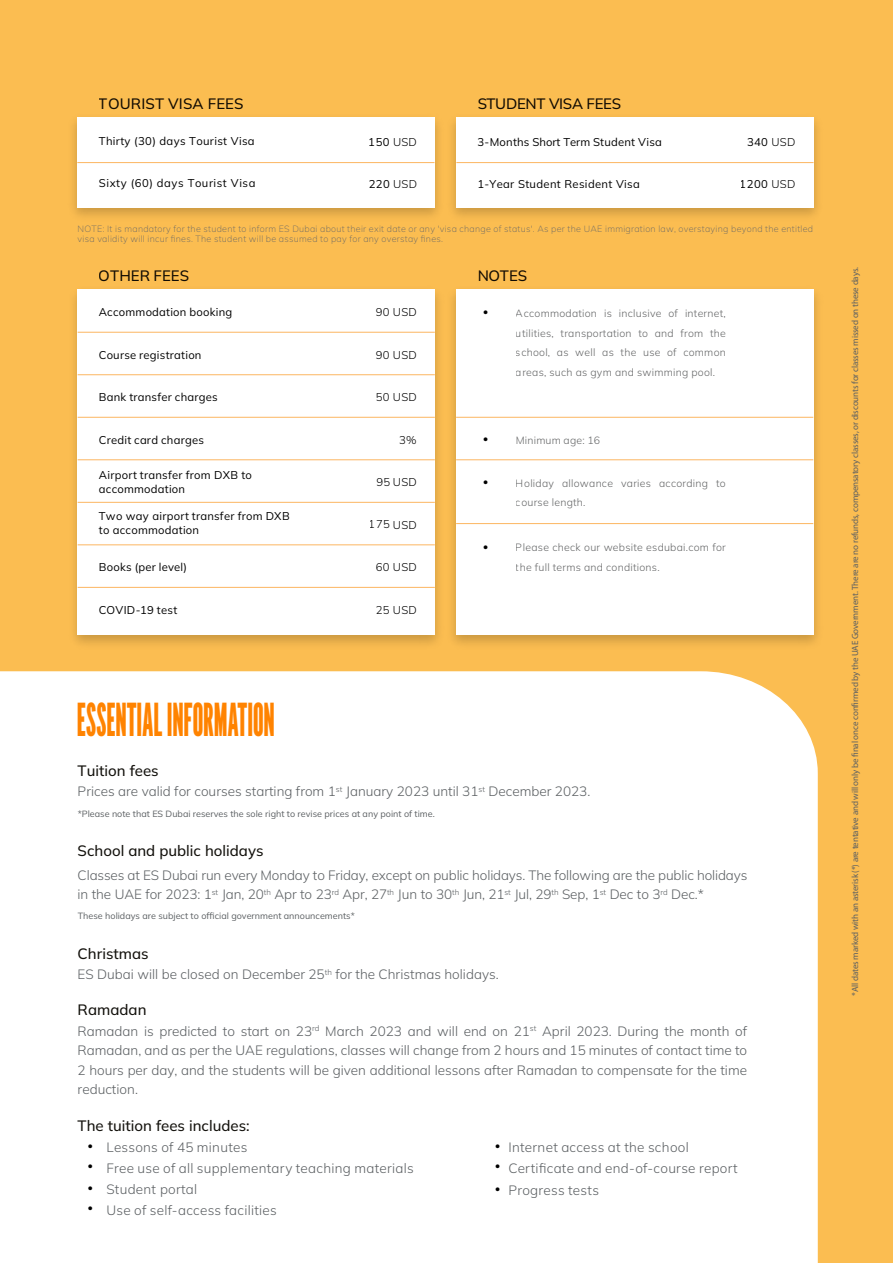
<style>
.page{position:relative;width:893px;height:1263px;background:#fbbd51}
.page>*{position:absolute;margin:0;border:0;box-sizing:border-box;transform-origin:0 0}
.t1{font:condensed 45.3px "League Gothic";letter-spacing:-.01em;color:#ff8300}
.t2{font:18px/21px "Myriad Pro";color:#000;text-align:justify}
.t3{font:500 15px "Mulish";color:#13110c}
.t4{font:500 15px "Mulish";letter-spacing:-.02em;color:#13110c}
.t5{font:300 13.5px/19.5px "Mulish";color:#5b5f62;text-align:justify}
.t6{font:300 13.5px/21.3px "Mulish";letter-spacing:.02em;color:#5b5f62}
.t7{font:11.25px/13.5px "Mulish";letter-spacing:.02em;color:#000}
.t8{font:300 11.25px "Mulish";letter-spacing:.03em;color:#000}
.t9{font:11.25px "Mulish";letter-spacing:.05em;color:#000}
.t10{font:300 10.5px/19.5px "Mulish";letter-spacing:.02em;color:#656667}
.t11{font:200 9px/10.8px "Mulish";letter-spacing:.03em;color:#646566}
.t12{font:9px "Myriad Pro";letter-spacing:-.015em;color:#5b5f62}
.t13{font:9px "Mulish";color:#5b5f62}
.s1{font-weight:300}
</style>
<div class="page">
<div style="left:0;top:671px;width:818px;height:592px;background:#fff"></div>
<img style="left:452px;top:289px;width:366px;height:355px">
<div style="left:456px;top:290px;width:357px;height:345px;background:#fff"></div>
<img style="left:74px;top:289px;width:365px;height:355px">
<div style="left:78px;top:290px;width:357px;height:345px;background:#fff"></div>
<hr style="left:78px;top:332px;width:357px;height:1px;background:#fcb661">
<hr style="left:78px;top:374px;width:357px;height:1px;background:#fcb661">
<hr style="left:78px;top:417px;width:357px;height:1px;background:#fcb661">
<hr style="left:456px;top:417px;width:357px;height:1px;background:#fcb661">
<hr style="left:78px;top:459px;width:357px;height:1px;background:#fcb661">
<hr style="left:456px;top:459px;width:357px;height:1px;background:#fcb661">
<hr style="left:78px;top:502px;width:357px;height:1px;background:#fcb661">
<hr style="left:78px;top:544px;width:357px;height:1px;background:#fcb661">
<hr style="left:456px;top:523px;width:357px;height:1px;background:#fcb661">
<hr style="left:78px;top:587px;width:357px;height:1px;background:#fcb661">
<img style="left:452px;top:117px;width:366px;height:100px">
<div style="left:456px;top:117px;width:357px;height:91px;background:#fff"></div>
<img style="left:73px;top:117px;width:366px;height:100px">
<div style="left:77px;top:117px;width:357px;height:91px;background:#fff"></div>
<hr style="left:456px;top:162px;width:357px;height:1px;background:#fcb661">
<hr style="left:77px;top:162px;width:357px;height:1px;background:#fcb661">
<p class="t3" style="left:99px;top:93px;width:146px">TOURIST VISA FEES</p>
<p class="t4" style="left:477px;top:93px;width:145px">STUDENT VISA FEES</p>
<p class="t7" style="left:99px;top:133px;width:157px">Thirty (30) days Tourist Visa</p>
<p class="t9" style="left:99px;top:175px;width:158px">Sixty (60) days Tourist Visa</p>
<p class="t7" style="left:369px;top:135px;width:50px">150 <span class="s1">USD</span></p>
<p class="t7" style="left:369px;top:177px;width:50px">220 <span class="s1">USD</span></p>
<p class="t7" style="left:477px;top:135px;width:186px">3-Months Short Term Student Visa</p>
<p class="t7" style="left:477px;top:177px;width:164px">1-Year Student Resident Visa</p>
<p class="t7" style="left:747px;top:135px;width:50px">340 <span class="s1">USD</span></p>
<p class="t7" style="left:740px;top:177px;width:57px">1200 <span class="s1">USD</span></p>
<p class="t11" style="left:78px;top:223px;width:737px">NOTE: It is mandatory for the student to inform ES Dubai about their exit date or any 'visa change of status'. As per the UAE immigration law, overstaying beyond the entitled visa validity will incur fines. The student will be assumed to pay for any overstay fines.</p>
<p class="t3" style="left:99px;top:266px;width:92px">OTHER FEES</p>
<p class="t3" style="left:477px;top:266px;width:51px">NOTES</p>
<h2 class="t2" style="left:483px;top:301px;width:7px">•</h2>
<p class="t7" style="left:99px;top:305px;width:135px">Accommodation booking</p>
<p class="t7" style="left:99px;top:348px;width:104px">Course registration</p>
<p class="t7" style="left:99px;top:390px;width:120px">Bank transfer charges</p>
<p class="t7" style="left:99px;top:433px;width:107px">Credit card charges</p>
<p class="t7" style="left:99px;top:468px;width:155px">Airport transfer from DXB to accommodation</p>
<p class="t7" style="left:99px;top:509px;width:192px">Two way airport transfer from DXB to accommodation</p>
<p class="t7" style="left:99px;top:560px;width:90px">Books (per level)</p>
<p class="t7" style="left:99px;top:603px;width:80px">COVID-19 test</p>
<p class="t8" style="left:376px;top:305px;width:43px">90 USD</p>
<p class="t8" style="left:376px;top:347px;width:43px">90 USD</p>
<p class="t8" style="left:376px;top:390px;width:43px">50 USD</p>
<p class="t8" style="left:399px;top:432px;width:19px">3%</p>
<p class="t8" style="left:376px;top:475px;width:42px">95 USD</p>
<p class="t8" style="left:369px;top:517px;width:49px">175 USD</p>
<p class="t8" style="left:376px;top:560px;width:43px">60 USD</p>
<p class="t8" style="left:376px;top:602px;width:43px">25 USD</p>
<p class="t10" style="left:516px;top:303px;width:211px;text-align:justify">Accommodation is inclusive of internet, utilities, transportation to and from the school, as well as the use of common areas, such as gym and swimming pool.</p>
<p class="t10" style="left:516px;top:430px;width:86px">Minimum age: 16</p>
<h2 class="t2" style="left:483px;top:427px;width:7px">•</h2>
<h2 class="t2" style="left:483px;top:470px;width:7px">•</h2>
<p class="t10" style="left:516px;top:473px;width:211px">Holiday allowance varies according to course length.</p>
<p class="t10" style="left:516px;top:537px;width:211px">Please check our website esdubai.com for the full terms and conditions.</p>
<h2 class="t2" style="left:483px;top:535px;width:7px">•</h2>
<h1 class="t1" style="left:77px;top:693px;width:200px">ESSENTIAL INFORMATION</h1>
<p class="t3" style="left:78px;top:760px;width:83px">Tuition fees</p>
<p class="t5" style="left:78px;top:781px;width:514px">Prices are valid for courses starting from 1<sup>st</sup> January 2023 until 31<sup>st</sup> December 2023.</p>
<p class="t13" style="left:78px;top:807px;width:359px">*Please note that ES Dubai reserves the sole right to revise prices at any point of time.</p>
<p class="t3" style="left:78px;top:840px;width:187px">School and public holidays</p>
<p class="t5" style="left:78px;top:865px;width:671px">Classes at ES Dubai run every Monday to Friday, except on public holidays. The following are the public holidays in the UAE for 2023: 1<sup>st</sup> Jan, 20<sup>th</sup> Apr to 23<sup>rd</sup> Apr, 27<sup>th</sup> Jun to 30<sup>th</sup> Jun, 21<sup>st</sup> Jul, 29<sup>th</sup> Sep, 1<sup>st</sup> Dec to 3<sup>rd</sup> Dec.*</p>
<p class="t13" style="left:78px;top:910px;width:278px">These holidays are subject to official government announcements*</p>
<p class="t3" style="left:78px;top:943px;width:72px">Christmas</p>
<p class="t5" style="left:78px;top:964px;width:423px">ES Dubai will be closed on December 25<sup>th</sup> for the Christmas holidays.</p>
<p class="t3" style="left:78px;top:999px;width:70px">Ramadan</p>
<p class="t5" style="left:78px;top:1021px;width:671px">Ramadan is predicted to start on 23<sup>rd</sup> March 2023 and will end on 21<sup>st</sup> April 2023. During the month of Ramadan, and as per the UAE regulations, classes will change from 2 hours and 15 minutes of contact time to 2 hours per day, and the students will be given additional lessons after Ramadan to compensate for the time reduction.</p>
<p class="t3" style="left:78px;top:1115px;width:174px">The tuition fees includes:</p>
<p class="t6" style="left:106px;top:1136px;width:309px">Lessons of 45 minutes<br>Free use of all supplementary teaching materials<br>Student portal<br>Use of self-access facilities</p>
<p class="t6" style="left:508px;top:1136px;width:231px">Internet access at the school<br>Certificate and end-of-course report<br>Progress tests</p>
<h2 class="t2" style="left:88px;top:1134px;width:7px">• • • •</h2>
<h2 class="t2" style="left:495px;top:1134px;width:7px;line-height:20.1px">• •</h2>
<h2 class="t2" style="left:495px;top:1177px;width:7px">•</h2>
<p class="t12" style="left:849px;top:996px;width:730px;rotate:-90deg">*All dates marked with an asterisk (*) are tentative and will only be nal once con rmed by the UAE Government. There are no refunds, compensatory classes, or discounts for classes missed on these days.</p>
</div>
